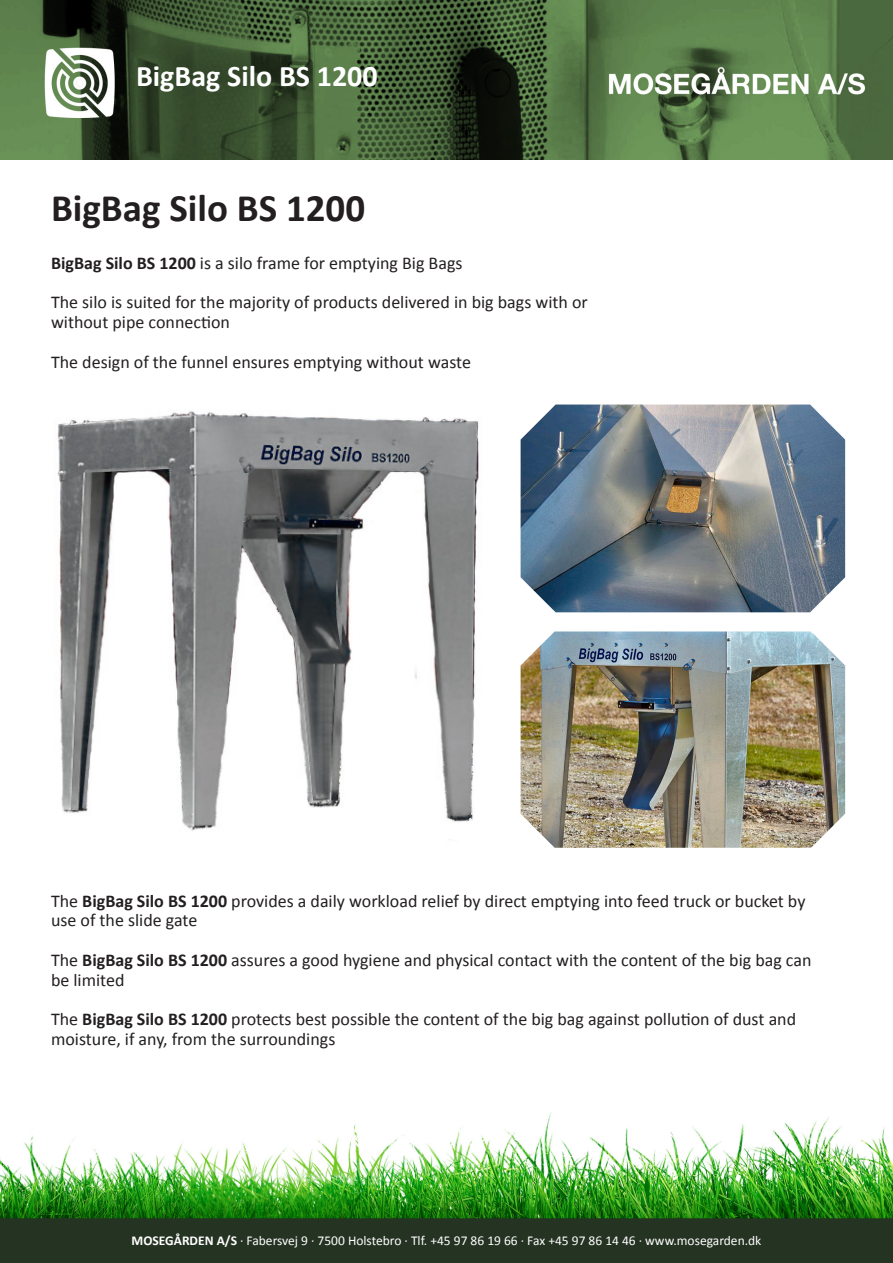
<style>
.page{position:relative;width:893px;height:1263px;background:#fff}
.page>*{position:absolute;margin:0;border:0;box-sizing:border-box;transform-origin:0 0}
.t1{font:700 39px "Calibri";color:#231f20}
.t2{font:700 30px "Calibri";color:#fff}
.t3{font:18px/19.8px "Calibri";color:#231f20}
.t4{font:13.5px "Calibri";color:#fff}
.s1{font-weight:700}
</style>
<div class="page">
<img style="left:0;top:0;width:893px;height:159px">
<img style="left:0;top:1113px;width:893px;height:150px">
<img style="left:57px;top:411px;width:422px;height:420px">
<img style="left:521px;top:404px;width:324px;height:208px">
<img style="left:521px;top:631px;width:324px;height:217px">
<p class="t2" style="left:136px;top:56px;width:243px">BigBag Silo BS 1200</p>
<p class="t1" style="left:51px;top:183px;width:316px">BigBag Silo BS 1200</p>
<p class="t3" style="left:51px;top:253px;width:413px"><span class="s1">BigBag Silo BS 1200</span> is a silo frame for emptying Big Bags</p>
<p class="t3" style="left:51px;top:292px;width:538px">The silo is suited for the majority of products delivered in big bags with or</p>
<p class="t3" style="left:51px;top:312px;width:180px">without pipe connection</p>
<p class="t3" style="left:51px;top:352px;width:421px">The design of the funnel ensures emptying without waste</p>
<p class="t3" style="left:51px;top:891px;width:756px">The <span class="s1">BigBag Silo BS 1200</span> provides a daily workload relief by direct emptying into feed truck or bucket by use of the slide gate</p>
<p class="t3" style="left:51px;top:950px;width:762px">The <span class="s1">BigBag Silo BS 1200</span> assures a good hygiene and physical contact with the content of the big bag can be limited</p>
<p class="t3" style="left:51px;top:1009px;width:747px">The <span class="s1">BigBag Silo BS 1200</span> protects best possible the content of the big bag against pollution of dust and moisture, if any, from the surroundings</p>
<p class="t4" style="left:132px;top:1232px;width:631px"><span class="s1">MOSEGÅRDEN A/S</span> · Fabersvej 9 · 7500 Holstebro · Tlf. +45 97 86 19 66 · Fax +45 97 86 14 46 · www.mosegarden.dk</p>
</div>
